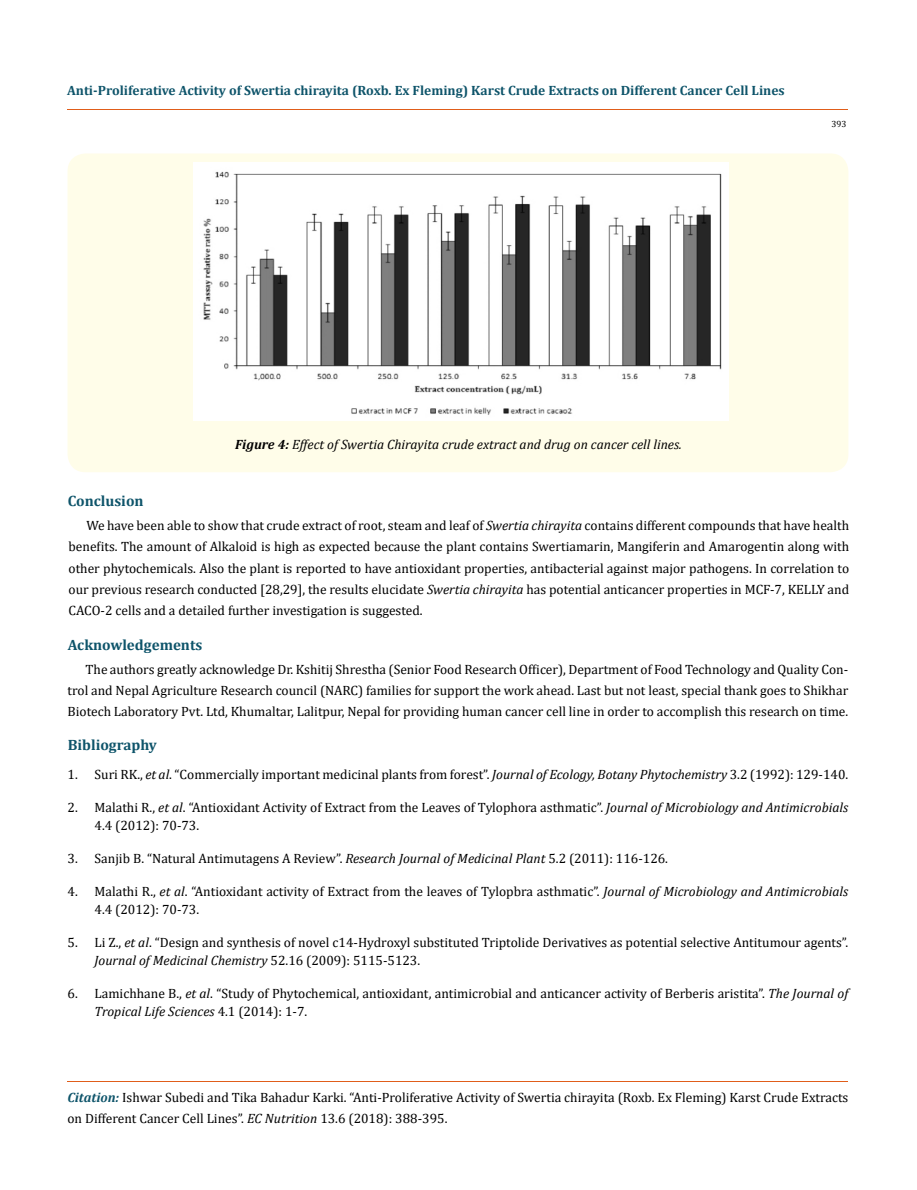
<style>
.page{position:relative;width:917px;height:1190px;background:#fff}
.page>*{position:absolute;margin:0;border:0;box-sizing:border-box;transform-origin:0 0}
.t1{font:700 15px "Cambria";color:#0e546a}
.t2{font:13.5px/21px "Cambria";color:#000}
.t3{font:700 13.5px "Cambria";color:#0e546a}
.t4{font:italic 13.5px "Cambria";color:#000}
.t5{font:9px "Cambria";color:#000}
.s1{font-weight:700}
.s2{font-style:italic}
.s3{font-weight:700;font-style:italic;color:#0e546a}
</style>
<div class="page">
<hr style="left:68px;top:1081px;width:780px;height:1px;background:#e05d1a">
<div style="left:68px;top:153px;width:780px;height:319px;background:#fffde9;border-radius:18px"></div>
<img style="left:194px;top:162px;width:534px;height:258px">
<p class="t3" style="left:67px;top:81px;width:719px">Anti-Proliferative Activity of Swertia chirayita (Roxb. Ex Fleming) Karst Crude Extracts on Different Cancer Cell Lines</p>
<p class="t5" style="left:831px;top:119px;width:16px">393</p>
<p class="t4" style="left:235px;top:434px;width:448px"><span class="s1">Figure 4:</span> Effect of Swertia Chirayita crude extract and drug on cancer cell lines.</p>
<p class="t1" style="left:68px;top:490px;width:77px">Conclusion</p>
<p class="t2" style="left:68px;top:515px;width:782px;text-align:justify;text-indent:18px">We have been able to show that crude extract of root, steam and leaf of <span class="s2">Swertia chirayita</span> contains different compounds that have health benefits. The amount of Alkaloid is high as expected because the plant contains Swertiamarin, Mangiferin and Amarogentin along with other phytochemicals. Also the plant is reported to have antioxidant properties, antibacterial against major pathogens. In correlation to our previous research conducted [28,29], the results elucidate <span class="s2">Swertia chirayita</span> has potential anticancer properties in MCF-7, KELLY and CACO-2 cells and a detailed further investigation is suggested.</p>
<p class="t1" style="left:68px;top:634px;width:136px">Acknowledgements</p>
<p class="t2" style="left:68px;top:659px;width:782px;text-align:justify;text-indent:18px">The authors greatly acknowledge Dr. Kshitij Shrestha (Senior Food Research Officer), Department of Food Technology and Quality Con&shy;trol and Nepal Agriculture Research council (NARC) families for support the work ahead. Last but not least, special thank goes to Shikhar Biotech Laboratory Pvt. Ltd, Khumaltar, Lalitpur, Nepal for providing human cancer cell line in order to accomplish this research on time.</p>
<p class="t1" style="left:68px;top:734px;width:91px">Bibliography</p>
<p class="t2" style="left:68px;top:763px;width:782px">1. Suri RK., <span class="s2">et al</span>. “Commercially important medicinal plants from forest”. <span class="s2">Journal of Ecology, Botany Phytochemistry</span> 3.2 (1992): 129-140.</p>
<p class="t2" style="left:94px;top:798px;width:755px;line-height:18px;text-indent:-27px">2. Malathi R., <span class="s2">et al</span>. “Antioxidant Activity of Extract from the Leaves of Tylophora asthmatic”. <span class="s2">Journal of Microbiology and Antimicrobials<br></span>4.4 (2012): 70-73.</p>
<p class="t2" style="left:67px;top:847px;width:602px">3. Sanjib B. “Natural Antimutagens A Review”. <span class="s2">Research Journal of Medicinal Plant</span> 5.2 (2011): 116-126.</p>
<p class="t2" style="left:94px;top:882px;width:755px;line-height:18px;text-indent:-27px">4. Malathi R., <span class="s2">et al</span>. “Antioxidant activity of Extract from the leaves of Tylopbra asthmatic”. <span class="s2">Journal of Microbiology and Antimicrobials<br></span>4.4 (2012): 70-73.</p>
<p class="t2" style="left:94px;top:933px;width:755px;line-height:18px;text-indent:-27px">5. Li Z., <span class="s2">et al</span>. “Design and synthesis of novel c14-Hydroxyl substituted Triptolide Derivatives as potential selective Antitumour agents”.<br><span class="s2">Journal of Medicinal Chemistry</span> 52.16 (2009): 5115-5123.</p>
<p class="t2" style="left:94px;top:984px;width:755px;line-height:18px;text-indent:-27px">6. Lamichhane B., <span class="s2">et al</span>. “Study of Phytochemical, antioxidant, antimicrobial and anticancer activity of Berberis aristita”. <span class="s2">The Journal of<br>Tropical Life Sciences</span> 4.1 (2014): 1-7.</p>
<p class="t2" style="left:67px;top:1087px;width:782px"><span class="s3">Citation:</span> Ishwar Subedi and Tika Bahadur Karki. “Anti-Proliferative Activity of Swertia chirayita (Roxb. Ex Fleming) Karst Crude Extracts on Different Cancer Cell Lines”. <span class="s2">EC Nutrition</span> 13.6 (2018): 388-395.</p>
</div>
